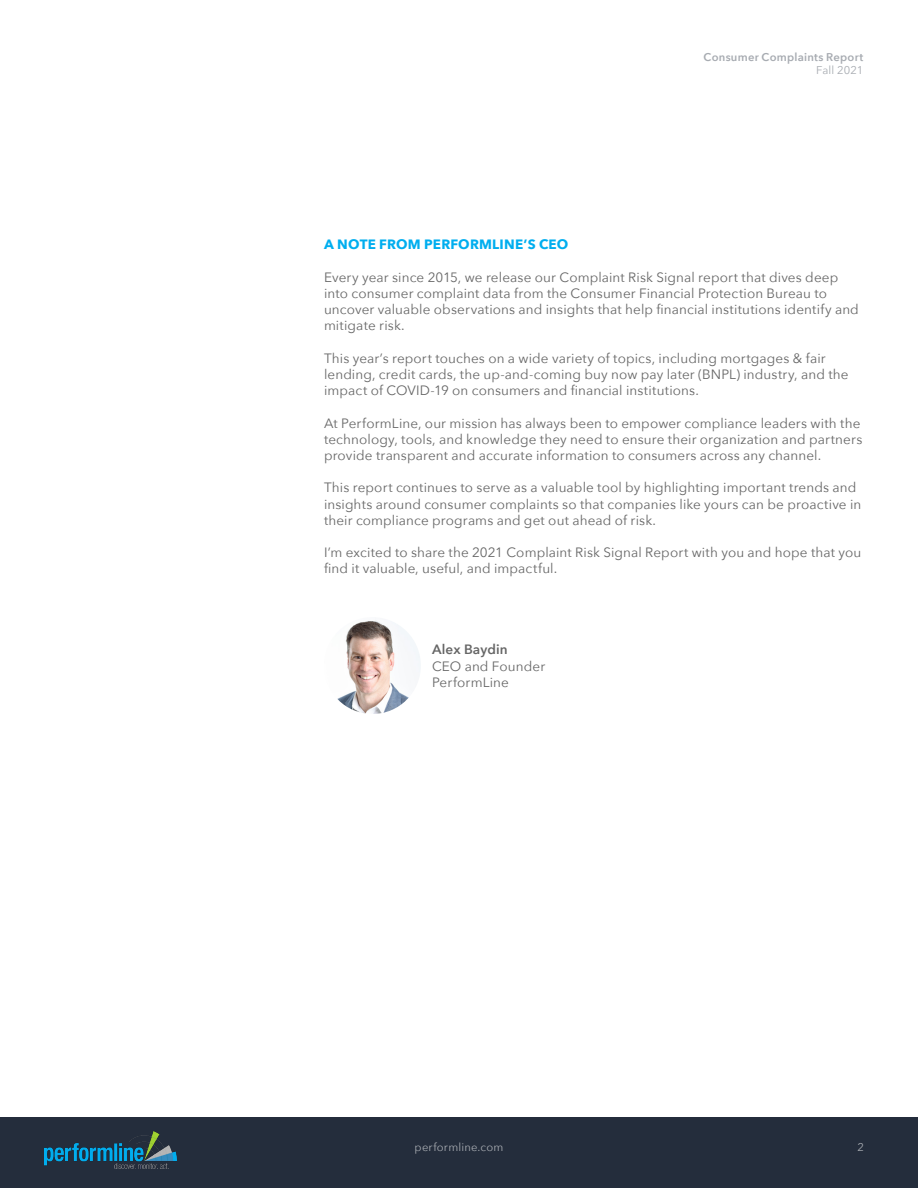
<style>
.page{position:relative;width:918px;height:1188px;background:#fff}
.page>*{position:absolute;margin:0;border:0;box-sizing:border-box;transform-origin:0 0}
.t1{font:13.5px/16.2px "Avenir Next";letter-spacing:.01em;color:#666}
.t2{font:700 13.5px "Avenir Next";letter-spacing:.015em;color:#00aeef}
.t3{font:600 13.5px "Avenir Next";letter-spacing:.01em;color:#666}
.t4{font:11.25px "Avenir Next";letter-spacing:.015em;color:#a7abb1}
.t5{font:600 11.25px "Avenir Next";letter-spacing:.02em;color:#a7abb1}
</style>
<div class="page">
<div style="left:0;top:1117px;width:918px;height:71px;background:#242d3c"></div>
<img style="left:45px;top:1131px;width:131px;height:38px">
<img style="left:324px;top:617px;width:97px;height:97px;border-radius:48px">
<p class="t5" style="left:704px;top:47px;width:161px">Consumer Complaints Report</p>
<p class="t4" style="left:816px;top:61px;width:49px">Fall 2021</p>
<p class="t2" style="left:324px;top:233px;width:246px">A NOTE FROM PERFORMLINE’S CEO</p>
<p class="t1" style="left:324px;top:268px;width:536px">Every year since 2015, we release our Complaint Risk Signal report that dives deep into consumer complaint data from the Consumer Financial Protection Bureau to uncover valuable observations and insights that help financial institutions identify and mitigate risk.</p>
<p class="t1" style="left:324px;top:349px;width:526px">This year’s report touches on a wide variety of topics, including mortgages &amp; fair lending, credit cards, the up-and-coming buy now pay later (BNPL) industry, and the impact of COVID-19 on consumers and financial institutions.</p>
<p class="t1" style="left:324px;top:414px;width:540px">At PerformLine, our mission has always been to empower compliance leaders with the technology, tools, and knowledge they need to ensure their organization and partners provide transparent and accurate information to consumers across any channel.</p>
<p class="t1" style="left:324px;top:479px;width:539px">This report continues to serve as a valuable tool by highlighting important trends and insights around consumer complaints so that companies like yours can be proactive in their compliance programs and get out ahead of risk.</p>
<p class="t1" style="left:324px;top:544px;width:539px">I’m excited to share the 2021 Complaint Risk Signal Report with you and hope that you find it valuable, useful, and impactful.</p>
<p class="t3" style="left:432px;top:638px;width:77px">Alex Baydin</p>
<p class="t1" style="left:432px;top:657px;width:115px">CEO and Founder<br>PerformLine</p>
<p class="t4" style="left:415px;top:1138px;width:90px">performline.com</p>
<p class="t4" style="left:857px;top:1138px;width:8px">2</p>
</div>
